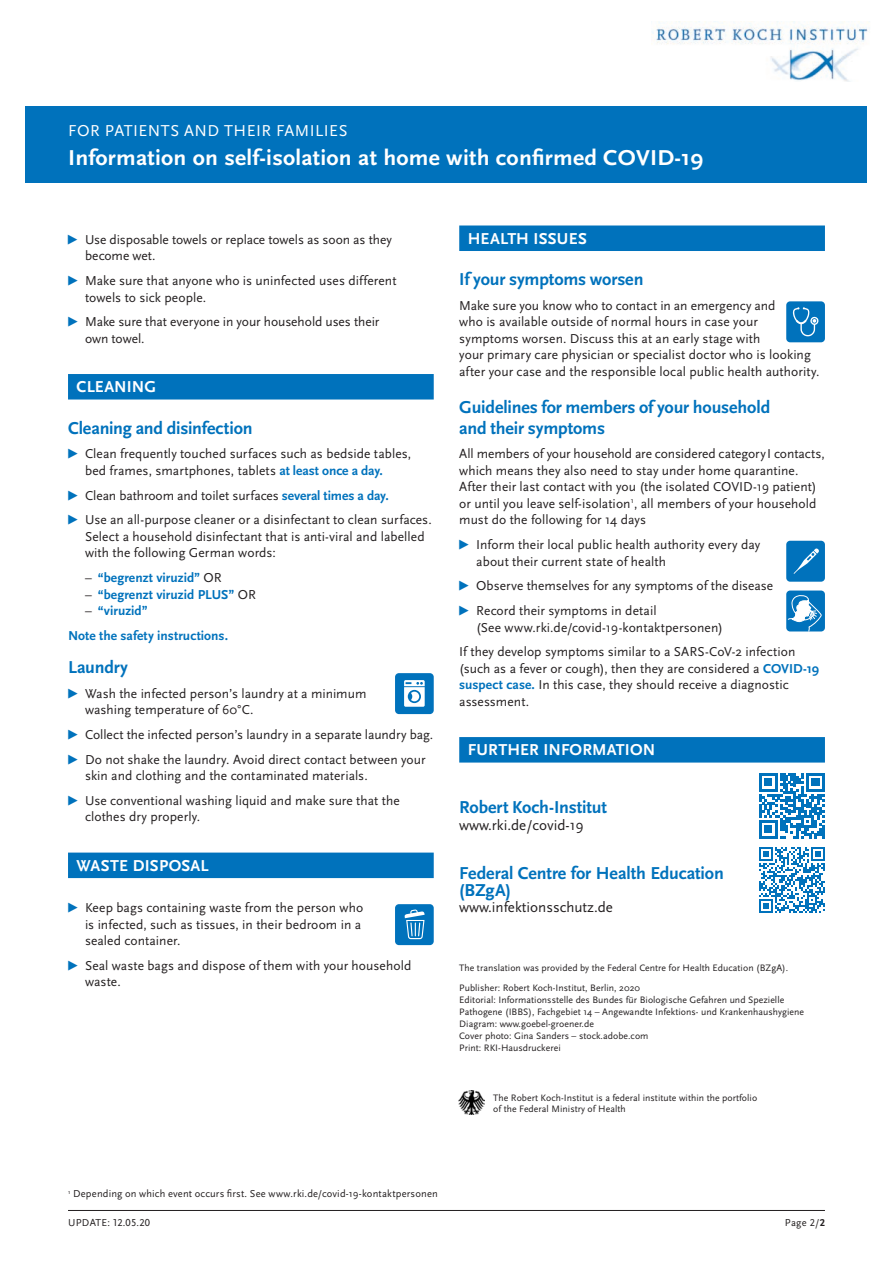
<style>
.page{position:relative;width:893px;height:1263px;background:#fff}
.page>*{position:absolute;margin:0;border:0;box-sizing:border-box;transform-origin:0 0}
.t1{font:700 22.5px "Scala Sans Pro";letter-spacing:.01em;color:#fff;scale:1.05 1}
.t2{font:700 18px/20.2px "Scala Sans Pro";letter-spacing:-.01em;color:#0072bc}
.t3{font:700 16.5px "Scala Sans Pro";letter-spacing:.01em;color:#fff}
.t4{font:16.5px "Scala Sans Pro";letter-spacing:.03em;color:#fff}
.t5{font:15px "Scala Sans Pro";color:#231f20}
.t6{font:13.5px/16.5px "Scala Sans Pro";letter-spacing:.005em;color:#231f20}
.t7{font:700 13.5px/24.8px "Scala Sans Pro";letter-spacing:.005em;color:#0072bc}
.t8{font:10.5px "Scala Sans Pro";letter-spacing:.02em;color:#231f20}
.t9{font:9.75px/12px "Scala Sans Pro";letter-spacing:.005em;color:#231f20}
.s1{color:#0072bc}
.s2{font-weight:700;color:#0072bc}
.s3{font-weight:400;color:#231f20}
.s4{font-weight:700}
</style>
<div class="page">
<div style="left:68px;top:374px;width:366px;height:25px;background:#0072bc"></div>
<div style="left:68px;top:852px;width:366px;height:26px;background:#0072bc"></div>
<div style="left:459px;top:225px;width:366px;height:26px;background:#0072bc"></div>
<div style="left:459px;top:737px;width:366px;height:25px;background:#0072bc"></div>
<img style="left:459px;top:1090px;width:26px;height:25px">
<hr style="left:68px;top:1210px;width:757px;height:1px;background:#231f20">
<svg style="left:759px;top:773px;width:66px;height:66px"></svg>
<div style="left:26px;top:106px;width:841px;height:77px;background:#0072bc"></div>
<svg style="left:759px;top:847px;width:66px;height:66px"></svg>
<img style="left:652px;top:22px;width:216px;height:59px">
<div style="left:395px;top:904px;width:39px;height:41px;background:#0072bc;border-radius:4px"></div>
<svg style="left:405px;top:909px;width:20px;height:30px"></svg>
<div style="left:786px;top:541px;width:39px;height:41px;background:#0072bc;border-radius:4px"></div>
<svg style="left:794px;top:548px;width:25px;height:26px"></svg>
<div style="left:395px;top:673px;width:39px;height:41px;background:#0072bc;border-radius:4px"></div>
<svg style="left:404px;top:680px;width:21px;height:27px"></svg>
<div style="left:786px;top:301px;width:39px;height:41px;background:#0072bc;border-radius:4px"></div>
<svg style="left:793px;top:307px;width:26px;height:30px"></svg>
<div style="left:786px;top:590px;width:39px;height:41px;background:#0072bc;border-radius:4px"></div>
<svg style="left:787px;top:595px;width:35px;height:36px"></svg>
<p class="t4" style="left:68px;top:121px;width:281px">FOR PATIENTS AND THEIR FAMILIES</p>
<h1 class="t1" style="left:68px;top:144px;width:607px">Information on self-isolation at home with confirmed COVID-19</h1>
<p class="t6" style="left:85px;top:231px;width:308px;text-indent:-20px"><span class="s1">▶</span> Use disposable towels or replace towels as soon as they become wet.</p>
<p class="t6" style="left:85px;top:272px;width:313px;text-indent:-19px"><span class="s1">▶</span> Make sure that anyone who is uninfected uses different towels to sick people.</p>
<p class="t6" style="left:85px;top:314px;width:296px;text-indent:-19px"><span class="s1">▶</span> Make sure that everyone in your household uses their own towel.</p>
<p class="t3" style="left:77px;top:377px;width:81px">CLEANING</p>
<h2 class="t2" style="left:68px;top:418px;width:186px">Cleaning and disinfection</h2>
<p class="t6" style="left:85px;top:446px;width:328px;text-indent:-19px"><span class="s1">▶</span> Clean frequently touched surfaces such as bedside tables, bed frames, smartphones, tablets <span class="s2">at least once a day.</span></p>
<p class="t6" style="left:66px;top:483px;width:368px;line-height:24.8px"><span class="s1">▶</span> Clean bathroom and toilet surfaces <span class="s2">several times a day.<br></span><span class="s1">▶</span> Use an all-purpose cleaner or a disinfectant to clean surfaces.</p>
<p class="t6" style="left:85px;top:528px;width:341px">Select a household disinfectant that is anti-viral and labelled with the following German words:</p>
<p class="t7" style="left:85px;top:565px;width:138px"><span class="s3">–</span> “begrenzt viruzid” <span class="s3">OR</span></p>
<p class="t7" style="left:85px;top:582px;width:172px"><span class="s3">–</span> “begrenzt viruzid PLUS” <span class="s3">OR</span></p>
<p class="t7" style="left:68px;top:598px;width:162px;text-indent:17px"><span class="s3">–</span> “viruzid”<br>Note the safety instructions.</p>
<h2 class="t2" style="left:68px;top:657px;width:62px">Laundry</h2>
<p class="t6" style="left:85px;top:685px;width:283px;text-indent:-19px"><span class="s1">▶</span> Wash the infected person’s laundry at a minimum washing temperature of 60°C.</p>
<p class="t6" style="left:66px;top:722px;width:369px;line-height:24.8px"><span class="s1">▶</span> Collect the infected person’s laundry in a separate laundry bag. <span class="s1">▶</span> Do not shake the laundry. Avoid direct contact between your</p>
<p class="t6" style="left:66px;top:763px;width:336px;line-height:24.8px;text-indent:19px">skin and clothing and the contaminated materials.<br><span class="s1">▶</span> Use conventional washing liquid and make sure that the</p>
<p class="t6" style="left:85px;top:809px;width:117px">clothes dry properly.</p>
<p class="t3" style="left:77px;top:856px;width:133px">WASTE DISPOSAL</p>
<p class="t6" style="left:85px;top:899px;width:280px;text-indent:-19px"><span class="s1">▶</span> Keep bags containing waste from the person who is infected, such as tissues, in their bedroom in a sealed container.</p>
<p class="t6" style="left:85px;top:957px;width:328px;text-indent:-19px"><span class="s1">▶</span> Seal waste bags and dispose of them with your household waste.</p>
<p class="t3" style="left:468px;top:229px;width:120px">HEALTH ISSUES</p>
<h2 class="t2" style="left:459px;top:269px;width:186px">If your symptoms worsen</h2>
<p class="t6" style="left:459px;top:297px;width:362px">Make sure you know who to contact in an emergency and<br>who is available outside of normal hours in case your symptoms worsen. Discuss this at an early stage with<br>your primary care physician or specialist doctor who is looking after your case and the responsible local public health authority.</p>
<h2 class="t2" style="left:459px;top:397px;width:312px">Guidelines for members of your household and their symptoms</h2>
<p class="t6" style="left:459px;top:446px;width:367px">All members of your household are considered category I contacts, which means they also need to stay under home quarantine.<br>After their last contact with you (the isolated COVID-19 patient) or until you leave self-isolation<sup>1</sup>, all members of your household must do the following for 14 days</p>
<p class="t6" style="left:476px;top:536px;width:286px;text-indent:-19px"><span class="s1">▶</span> Inform their local public health authority every day about their current state of health</p>
<p class="t6" style="left:457px;top:573px;width:318px;line-height:24.8px"><span class="s1">▶</span> Observe themselves for any symptoms of the disease <span class="s1">▶</span> Record their symptoms in detail</p>
<p class="t6" style="left:459px;top:615px;width:338px;line-height:24.8px;text-indent:17px">(See www.rki.de/covid-19-kontaktpersonen)<br>If they develop symptoms similar to a SARS-CoV-2 infection</p>
<p class="t6" style="left:459px;top:660px;width:361px">(such as a fever or cough), then they are considered a <span class="s2">COVID-19 suspect case.</span> In this case, they should receive a diagnostic assessment.</p>
<p class="t3" style="left:468px;top:740px;width:189px">FURTHER INFORMATION</p>
<h2 class="t2" style="left:459px;top:797px;width:149px">Robert Koch-Institut</h2>
<p class="t5" style="left:459px;top:816px;width:126px">www.rki.de/covid-19</p>
<h2 class="t2" style="left:459px;top:865px;width:266px;line-height:16.5px">Federal Centre for Health Education (BZgA)</h2>
<p class="t5" style="left:459px;top:898px;width:155px">www.infektionsschutz.de</p>
<p class="t9" style="left:459px;top:957px;width:331px;line-height:20.5px">The translation was provided by the Federal Centre for Health Education (BZgA).<br>Publisher: Robert Koch-Institut, Berlin, 2020</p>
<p class="t9" style="left:459px;top:994px;width:346px">Editorial: Informationsstelle des Bundes für Biologische Gefahren und Spezielle Pathogene (IBBS), Fachgebiet 14 – Angewandte Infektions- und Krankenhaushygiene Diagram: www.goebel-groener.de<br>Cover photo: Gina Sanders – stock.adobe.com<br>Print: RKI-Hausdruckerei</p>
<p class="t9" style="left:493px;top:1091px;width:265px">The Robert Koch-Institut is a federal institute within the portfolio of the Federal Ministry of Health</p>
<p class="t8" style="left:68px;top:1187px;width:371px"><sup>1</sup> Depending on which event occurs first. See www.rki.de/covid-19-kontaktpersonen</p>
<p class="t8" style="left:68px;top:1216px;width:84px">UPDATE: 12.05.20</p>
<p class="t8" style="left:785px;top:1216px;width:41px">Page 2/<span class="s4">2</span></p>
</div>
